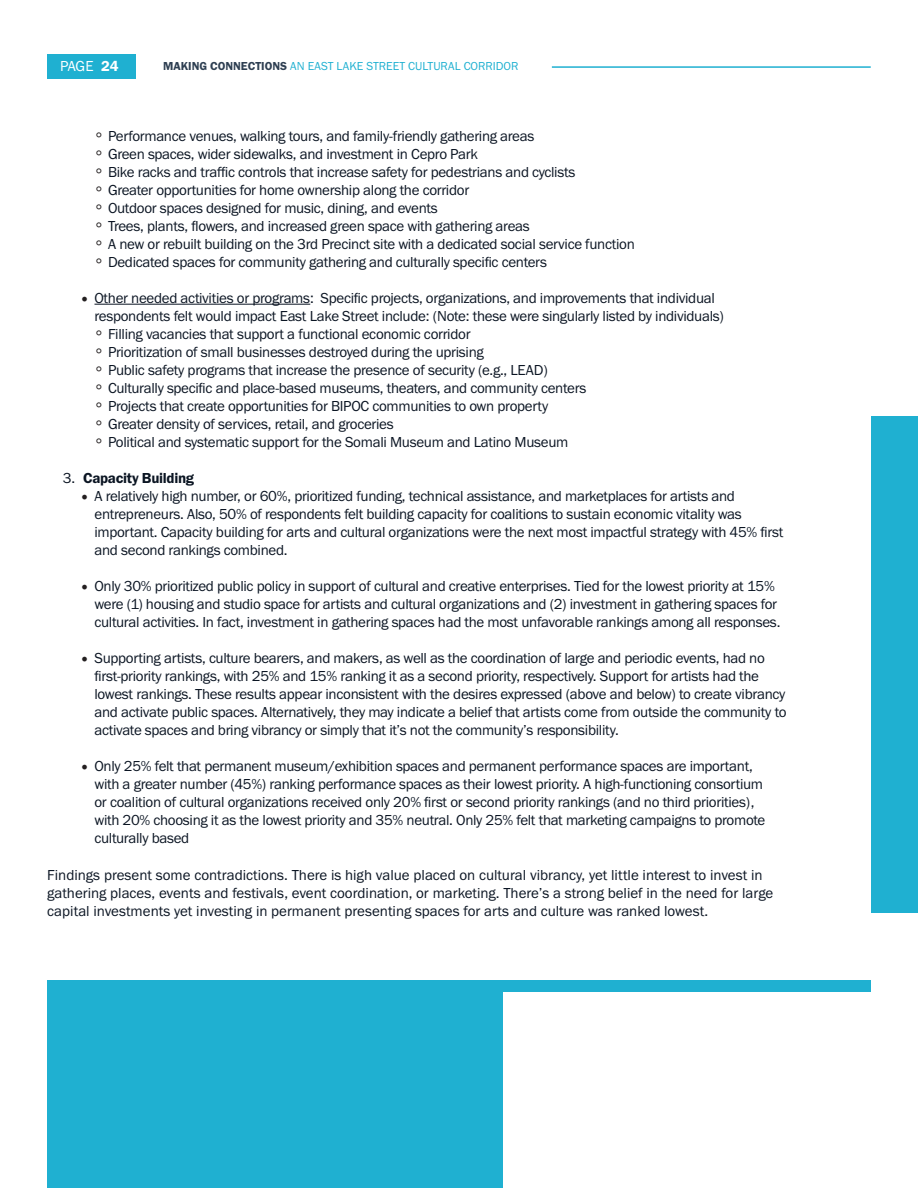
<style>
.page{position:relative;width:918px;height:1188px;background:#fff}
.page>*{position:absolute;margin:0;border:0;box-sizing:border-box;transform-origin:0 0}
.t1{font:15px/18px "Franklin Gothic URW Boo";letter-spacing:-.02em;color:#0b1523}
.t2{font:15px/18px "Franklin Gothic URW Boo";color:#0b1523}
.t3{font:15px "Franklin Gothic URW Dem";letter-spacing:-.02em;color:#0b1523}
.t4{font:15px "Franklin Gothic URW Boo";color:#fff}
.t5{font:12px "Franklin Gothic URW Boo";color:#1fb0d1}
.s1{font-family:"Franklin Gothic URW Dem"}
.s2{font-family:"Franklin Gothic URW Dem";color:#2e3f52}
.s3{font-size:18px;color:#231f20}
.s4{font-family:"Minion Pro";font-size:18px;color:#231f20}
.s5{font-family:"Franklin Gothic URW Boo"}
</style>
<div class="page">
<div style="left:47px;top:54px;width:89px;height:24px;background:#1fb0d1"></div>
<hr style="left:552px;top:66px;width:319px;height:2px;background:#1fb0d1">
<div style="left:871px;top:416px;width:47px;height:496px;background:#1fb0d1"></div>
<hr style="left:94px;top:304px;width:216px;height:1px;background:#0b1523">
<div style="left:47px;top:980px;width:456px;height:208px;background:#1fb0d1"></div>
<div style="left:47px;top:980px;width:824px;height:12px;background:#1fb0d1"></div>
<p class="t4" style="left:60px;top:57px;width:60px">PAGE <span class="s1">24</span></p>
<p class="t5" style="left:163px;top:59px;width:357px"><span class="s2">MAKING CONNECTIONS</span> AN EAST LAKE STREET CULTURAL CORRIDOR</p>
<p class="t1" style="left:94px;top:126px;width:441px"><span class="s3">◦</span> Performance venues, walking tours, and family-friendly gathering areas</p>
<p class="t1" style="left:94px;top:144px;width:385px"><span class="s3">◦</span> Green spaces, wider sidewalks, and investment in Cepro Park</p>
<p class="t1" style="left:94px;top:162px;width:482px"><span class="s3">◦</span> Bike racks and traffic controls that increase safety for pedestrians and cyclists</p>
<p class="t1" style="left:94px;top:180px;width:376px"><span class="s3">◦</span> Greater opportunities for home ownership along the corridor</p>
<p class="t1" style="left:94px;top:198px;width:345px"><span class="s3">◦</span> Outdoor spaces designed for music, dining, and events</p>
<p class="t1" style="left:94px;top:216px;width:437px"><span class="s3">◦</span> Trees, plants, flowers, and increased green space with gathering areas</p>
<p class="t1" style="left:94px;top:234px;width:542px"><span class="s3">◦</span> A new or rebuilt building on the 3rd Precinct site with a dedicated social service function</p>
<p class="t1" style="left:94px;top:252px;width:454px"><span class="s3">◦</span> Dedicated spaces for community gathering and culturally specific centers</p>
<p class="t1" style="left:94px;top:288px;width:631px;text-indent:-14px"><span class="s4">•</span> Other needed activities or programs: Specific projects, organizations, and improvements that individual respondents felt would impact East Lake Street include: (Note: these were singularly listed by individuals)</p>
<p class="t1" style="left:94px;top:324px;width:378px"><span class="s3">◦</span> Filling vacancies that support a functional economic corridor</p>
<p class="t1" style="left:94px;top:342px;width:391px"><span class="s3">◦</span> Prioritization of small businesses destroyed during the uprising</p>
<p class="t1" style="left:94px;top:360px;width:455px"><span class="s3">◦</span> Public safety programs that increase the presence of security (e.g., LEAD)</p>
<p class="t1" style="left:94px;top:378px;width:493px"><span class="s3">◦</span> Culturally specific and place-based museums, theaters, and community centers</p>
<p class="t1" style="left:94px;top:396px;width:455px"><span class="s3">◦</span> Projects that create opportunities for BIPOC communities to own property</p>
<p class="t1" style="left:94px;top:414px;width:301px"><span class="s3">◦</span> Greater density of services, retail, and groceries</p>
<p class="t1" style="left:94px;top:432px;width:475px"><span class="s3">◦</span> Political and systematic support for the Somali Museum and Latino Museum</p>
<p class="t3" style="left:63px;top:468px;width:133px"><span class="s5">3.</span> Capacity Building</p>
<p class="t1" style="left:94px;top:486px;width:691px;text-indent:-14px"><span class="s4">•</span> A relatively high number, or 60%, prioritized funding, technical assistance, and marketplaces for artists and entrepreneurs. Also, 50% of respondents felt building capacity for coalitions to sustain economic vitality was important. Capacity building for arts and cultural organizations were the next most impactful strategy with 45% first and second rankings combined.</p>
<p class="t1" style="left:94px;top:576px;width:687px;text-indent:-14px"><span class="s4">•</span> Only 30% prioritized public policy in support of cultural and creative enterprises. Tied for the lowest priority at 15% were (1) housing and studio space for artists and cultural organizations and (2) investment in gathering spaces for cultural activities. In fact, investment in gathering spaces had the most unfavorable rankings among all responses.</p>
<p class="t1" style="left:94px;top:648px;width:694px;text-indent:-14px"><span class="s4">•</span> Supporting artists, culture bearers, and makers, as well as the coordination of large and periodic events, had no first-priority rankings, with 25% and 15% ranking it as a second priority, respectively. Support for artists had the lowest rankings. These results appear inconsistent with the desires expressed (above and below) to create vibrancy and activate public spaces. Alternatively, they may indicate a belief that artists come from outside the community to activate spaces and bring vibrancy or simply that it’s not the community’s responsibility.</p>
<p class="t1" style="left:94px;top:756px;width:672px;text-indent:-14px"><span class="s4">•</span> Only 25% felt that permanent museum/exhibition spaces and permanent performance spaces are important, with a greater number (45%) ranking performance spaces as their lowest priority. A high-functioning consortium or coalition of cultural organizations received only 20% first or second priority rankings (and no third priorities), with 20% choosing it as the lowest priority and 35% neutral. Only 25% felt that marketing campaigns to promote culturally based</p>
<p class="t2" style="left:47px;top:866px;width:728px">Findings present some contradictions. There is high value placed on cultural vibrancy, yet little interest to invest in gathering places, events and festivals, event coordination, or marketing. There’s a strong belief in the need for large capital investments yet investing in permanent presenting spaces for arts and culture was ranked lowest.</p>
</div>
